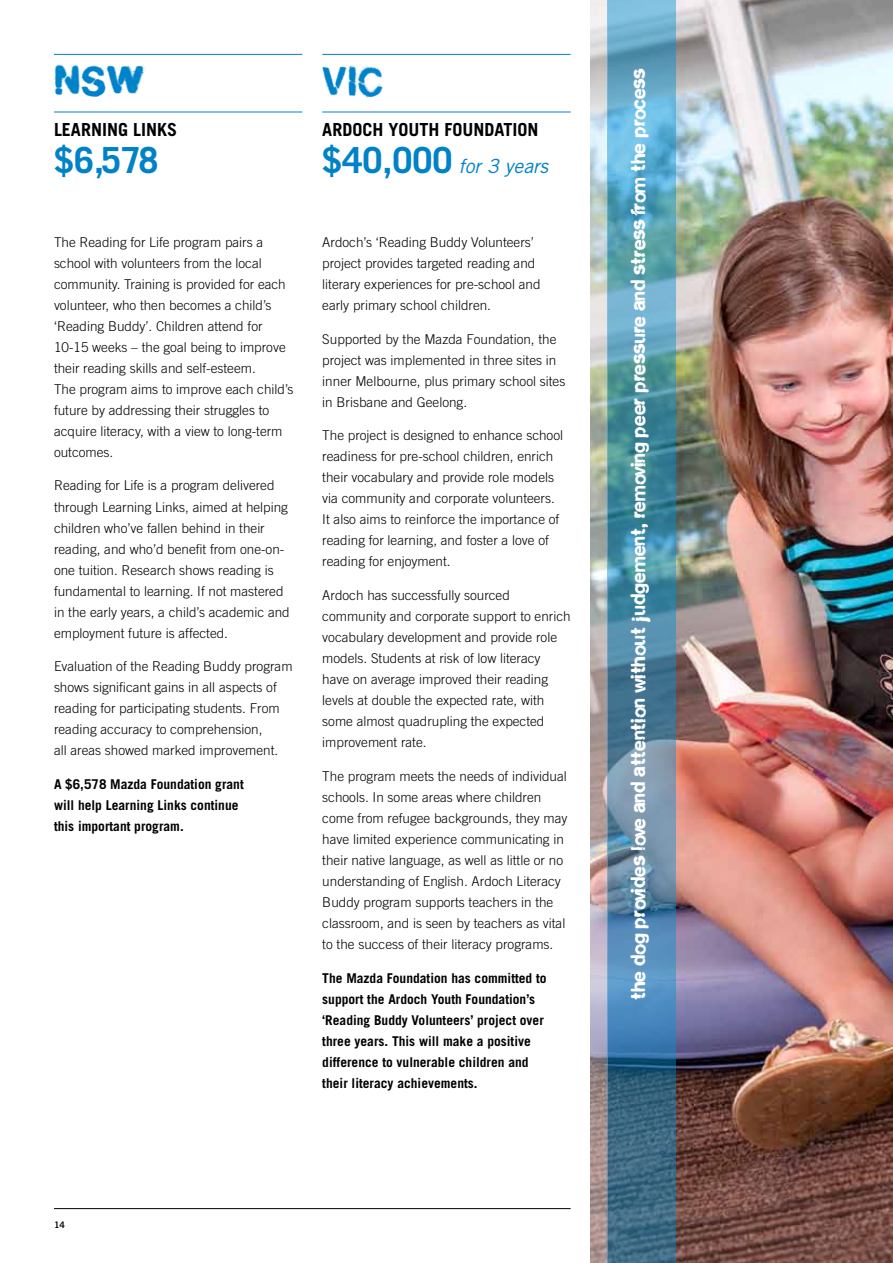
<style>
.page{position:relative;width:893px;height:1263px;background:#fff}
.page>*{position:absolute;margin:0;border:0;box-sizing:border-box;transform-origin:0 0}
.t1{font:46.5px "cityburn";letter-spacing:.01em;color:#0082c8}
.t2{font:700 36px "Trade Gothic";color:#0082c8}
.t3{font:21px "cityburn";color:#fff}
.t4{font:italic 19.5px "Trade Gothic";color:#0082c8}
.t5{font:700 18px "Trade Gothic";color:#000}
.t6{font:300 13.5px/21px "Trade Gothic";color:#000}
.t7{font:700 13.5px/21px "Trade Gothic";color:#000}
.t8{font:9px "Trade Gothic Bold Two";color:#000}
.s1{font-weight:700;font-style:normal;font-size:36px}
</style>
<div class="page">
<img style="left:676px;top:0;width:217px;height:1263px">
<hr style="left:54px;top:54px;width:248px;height:1px;background:#0082c8">
<hr style="left:322px;top:54px;width:249px;height:1px;background:#0082c8">
<hr style="left:54px;top:112px;width:248px;height:1px;background:#0082c8">
<hr style="left:322px;top:112px;width:249px;height:1px;background:#0082c8">
<img style="left:591px;top:0;width:17px;height:1263px">
<svg style="left:608px;top:0;width:68px;height:1263px;background:#528ca8"></svg>
<hr style="left:54px;top:1208px;width:517px;height:1px;background:#000">
<h1 class="t1" style="left:54px;top:52px;width:91px">NSW</h1>
<h3 class="t5" style="left:54px;top:119px;width:125px">Learning links</h3>
<h2 class="t2" style="left:54px;top:138px;width:106px">$6,578</h2>
<p class="t6" style="left:54px;top:231px;width:241px">The Reading for Life program pairs a school with volunteers from the local community. Training is provided for each volunteer, who then becomes a child’s ‘Reading Buddy’. Children attend for 10-15 weeks – the goal being to improve their reading skills and self-esteem.<br>The program aims to improve each child’s future by addressing their struggles to acquire literacy, with a view to long-term outcomes.</p>
<p class="t6" style="left:54px;top:475px;width:237px">Reading for Life is a program delivered through Learning Links, aimed at helping children who’ve fallen behind in their reading, and who’d benefit from one-on&shy;one tuition. Research shows reading is fundamental to learning. If not mastered in the early years, a child’s academic and employment future is affected.</p>
<p class="t6" style="left:54px;top:656px;width:240px">Evaluation of the Reading Buddy program shows significant gains in all aspects of reading for participating students. From reading accuracy to comprehension,<br>all areas showed marked improvement.</p>
<p class="t7" style="left:54px;top:773px;width:191px">A $6,578 Mazda Foundation grant will help Learning Links continue this important program.</p>
<h1 class="t1" style="left:322px;top:52px;width:62px">VIC</h1>
<h3 class="t5" style="left:322px;top:119px;width:218px">Ardoch Youth Fou ndatio n</h3>
<h3 class="t4" style="left:322px;top:155px;width:227px"><span class="s1">$40,000</span> for 3 years</h3>
<p class="t6" style="left:322px;top:231px;width:220px">Ardoch’s ‘Reading Buddy Volunteers’ project provides targeted reading and literary experiences for pre-school and early primary school children.</p>
<p class="t6" style="left:322px;top:328px;width:245px">Supported by the Mazda Foundation, the project was implemented in three sites in inner Melbourne, plus primary school sites in Brisbane and Geelong.</p>
<p class="t6" style="left:322px;top:425px;width:242px">The project is designed to enhance school readiness for pre-school children, enrich their vocabulary and provide role models via community and corporate volunteers.<br>It also aims to reinforce the importance of reading for learning, and foster a love of reading for enjoyment.</p>
<p class="t6" style="left:322px;top:585px;width:250px">Ardoch has successfully sourced community and corporate support to enrich vocabulary development and provide role models. Students at risk of low literacy have on average improved their reading levels at double the expected rate, with some almost quadrupling the expected improvement rate.</p>
<p class="t6" style="left:322px;top:765px;width:247px">The program meets the needs of individual schools. In some areas where children come from refugee backgrounds, they may have limited experience communicating in their native language, as well as little or no understanding of English. Ardoch Literacy Buddy program supports teachers in the classroom, and is seen by teachers as vital to the success of their literacy programs.</p>
<p class="t7" style="left:322px;top:967px;width:226px">The Mazda Foundation has committed to support the Ardoch Youth Foundation’s ‘Reading Buddy Volunteers’ project over three years. This will make a positive difference to vulnerable children and their literacy achievements.</p>
<p class="t8" style="left:54px;top:1219px;width:12px">14</p>
<h3 class="t3" style="left:626px;top:1000px;width:940px;rotate:-90deg">the dog provideslove and attention without judgement, removing peer pressure and stressfrom the process</h3>
</div>
